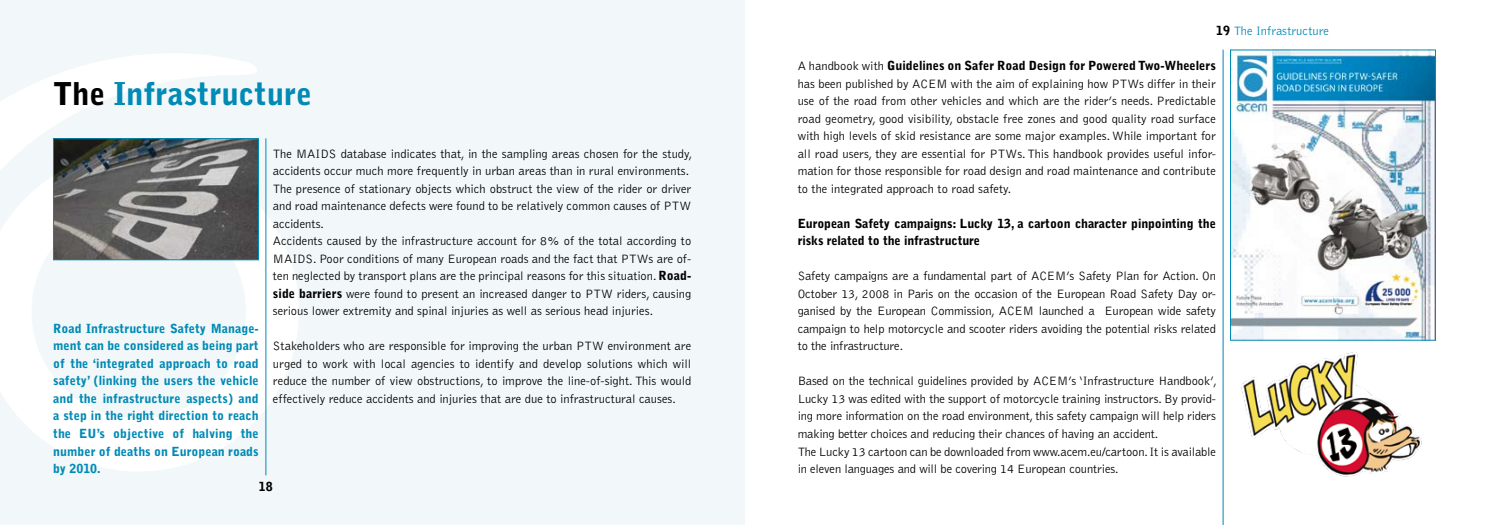
<style>
.page{position:relative;width:1489px;height:525px;background:#fff}
.page>*{position:absolute;margin:0;border:0;box-sizing:border-box;transform-origin:0 0}
.t1{font:900 31.25px "Bell Gothic";color:#008ab5}
.t2{font:300 12.5px/17.5px "Bell Gothic";color:#000;text-align:justify}
.t3{font:900 12.5px/17.5px "Bell Gothic";color:#008ab5;text-align:justify}
.t4{font:900 12.5px/17.5px "Bell Gothic";letter-spacing:-.01em;color:#000}
.t5{font:300 12.5px "Bell Gothic";color:#008ab5}
.s1{color:#000}
.s2{font-weight:900}
.s3{font-weight:900;color:#000}
</style>
<div class="page">
<div style="left:0;top:0;width:744px;height:524px;background:#f2f8fa"></div>
<svg style="left:0;top:54px;width:267px;height:97px"></svg>
<svg style="left:0;top:151px;width:299px;height:320px"></svg>
<hr style="left:1222px;top:50px;width:1px;height:474px;background:#008ab5">
<hr style="left:265px;top:138px;width:1px;height:337px;background:#008ab5">
<img style="left:55px;top:140px;width:202px;height:118px">
<div style="left:53px;top:138px;width:206px;height:122px;border:1px solid #008ab5"></div>
<img style="left:1230px;top:52px;width:205px;height:425px">
<div style="left:1230px;top:50px;width:205px;height:290px;border:1px solid #008ab5"></div>
<h1 class="t1" style="left:53px;top:76px;width:260px"><span class="s1">The</span> Infrastructure</h1>
<p class="t3" style="left:53px;top:319px;width:207px">Road Infrastructure Safety Manage&shy;ment can be considered as being part of the ‘integrated approach to road safety’ (linking the users the vehicle and the infrastructure aspects) and a step in the right direction to reach the EU’s objective of halving the number of deaths on European roads by 2010.</p>
<p class="t2" style="left:273px;top:145px;width:421px;text-align:left">The MAIDS database indicates that, in the sampling areas chosen for the study, accidents occur much more frequently in urban areas than in rural environments.<br>The presence of stationary objects which obstruct the view of the rider or driver and road maintenance defects were found to be relatively common causes of PTW accidents.<br>Accidents caused by the infrastructure account for 8% of the total according to MAIDS. Poor conditions of many European roads and the fact that PTWs are of&shy;ten neglected by transport plans are the principal reasons for this situation. <span class="s2">Road&shy;side barriers</span> were found to present an increased danger to PTW riders, causing serious lower extremity and spinal injuries as well as serious head injuries.</p>
<p class="t2" style="left:273px;top:337px;width:420px">Stakeholders who are responsible for improving the urban PTW environment are urged to work with local agencies to identify and develop solutions which will reduce the number of view obstructions, to improve the line-of-sight. This would effectively reduce accidents and injuries that are due to infrastructural causes.</p>
<p class="t4" style="left:259px;top:477px;width:15px">18</p>
<p class="t5" style="left:1215px;top:24px;width:114px"><span class="s3">19</span> The Infrastructure</p>
<p class="t2" style="left:797px;top:57px;width:420px">A handbook with <span class="s2">Guidelines on Safer Road Design for Powered Two-Wheelers </span>has been published by ACEM with the aim of explaining how PTWs differ in their use of the road from other vehicles and which are the rider’s needs. Predictable road geometry, good visibility, obstacle free zones and good quality road surface with high levels of skid resistance are some major examples. While important for all road users, they are essential for PTWs. This handbook provides useful infor&shy;mation for those responsible for road design and road maintenance and contribute to the integrated approach to road safety.</p>
<p class="t4" style="left:797px;top:214px;width:420px">European Safety campaigns: Lucky 13, a cartoon character pinpointing the risks related to the infrastructure</p>
<p class="t2" style="left:797px;top:267px;width:420px">Safety campaigns are a fundamental part of ACEM’s Safety Plan for Action. On October 13, 2008 in Paris on the occasion of the European Road Safety Day or&shy;ganised by the European Commission, ACEM launched a European wide safety campaign to help motorcycle and scooter riders avoiding the potential risks related to the infrastructure.</p>
<p class="t2" style="left:797px;top:372px;width:421px;text-align:left">Based on the technical guidelines provided by ACEM’s ‘Infrastructure Handbook’, Lucky 13 was edited with the support of motorcycle training instructors. By provid&shy;ing more information on the road environment, this safety campaign will help riders making better choices and reducing their chances of having an accident.<br>The Lucky 13 cartoon can be downloaded from www.acem.eu/cartoon. It is available in eleven languages and will be covering 14 European countries.</p>
</div>
